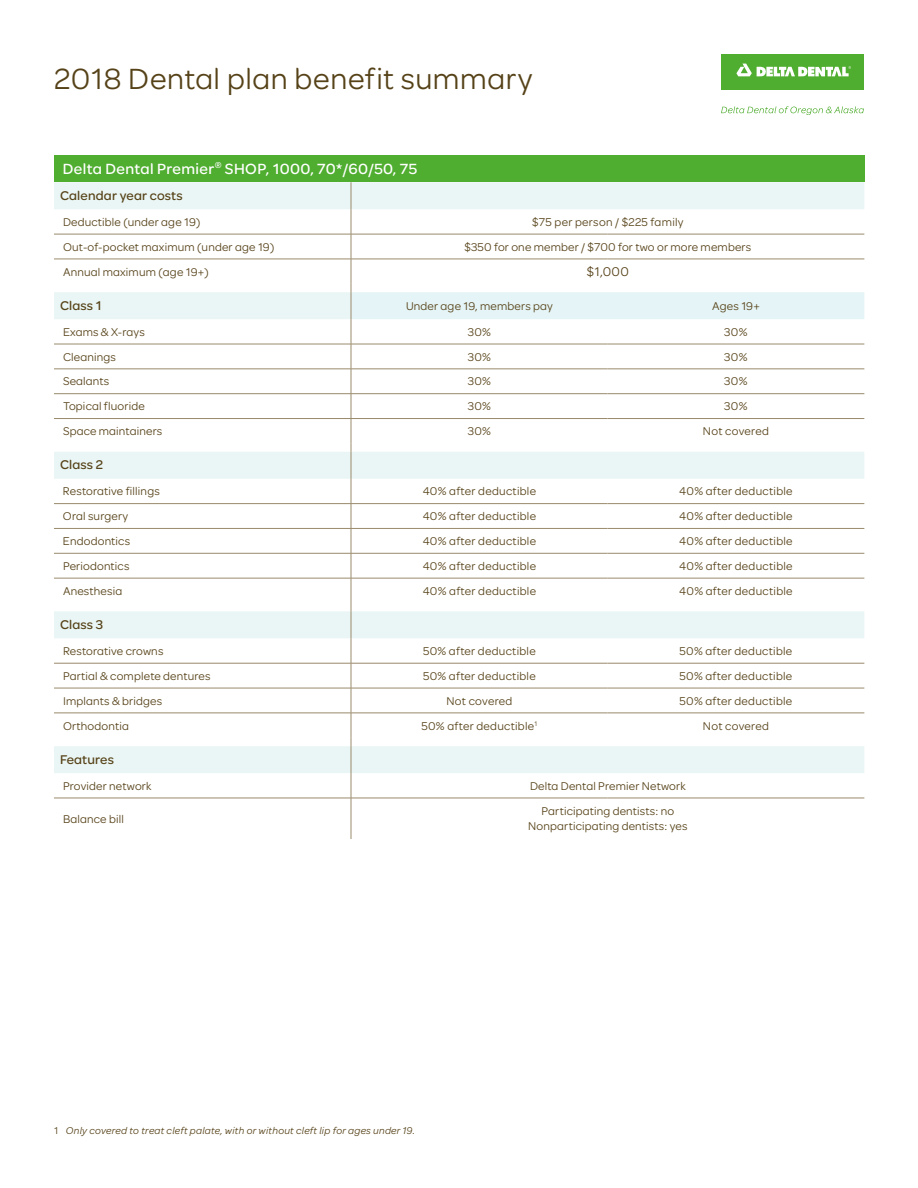
<style>
.page{position:relative;width:918px;height:1188px;background:#fff}
.page>*{position:absolute;margin:0;border:0;box-sizing:border-box;transform-origin:0 0}
.Moda_-_H1{font:31.2px "Omnes Moda";letter-spacing:.02em;color:#564218}
.PB_-_Plan_name_2017{font:500 15.75px "Omnes Moda";letter-spacing:.025em;color:#fff}
.PB_-_Left_column_sec{font:500 13.5px "Omnes Moda";letter-spacing:.015em;color:#564218}
.PB_-_Cell_value{font:13.5px "Omnes Moda";color:#564218}
.PB_-_Cell_value-2{font:12px "Omnes Moda";letter-spacing:.025em;color:#564218}
.PB_-_Left_column_cop{font:12px "Omnes Moda";letter-spacing:.015em;color:#564218}
.PB_-_Cell_value_2015{font:12px/15px "Omnes Moda";letter-spacing:.015em;color:#564218;text-align:center}
.t1{font:italic 10.5px "Omnes Moda";letter-spacing:.025em;color:#564218}
.s1{font-style:normal}
</style>
<div class="page">
<svg style="left:721px;top:106px;width:143px;height:8px"></svg>
<div style="left:721px;top:54px;width:143px;height:35px;background:#4fad2f"></div>
<svg style="left:736px;top:64px;width:115px;height:13px"></svg>
<div style="left:54px;top:155px;width:810px;height:27px;background:#4fad2f"></div>
<svg style="left:54px;top:182px;width:297px;height:591px"></svg>
<svg style="left:351px;top:182px;width:513px;height:616px"></svg>
<hr style="left:351px;top:798px;width:1px;height:41px;background:#9a8a6c">
<hr style="left:54px;top:234px;width:297px;height:1px;background:#9a8a6c">
<hr style="left:351px;top:234px;width:257px;height:1px;background:#9a8a6c">
<hr style="left:608px;top:234px;width:256px;height:1px;background:#9a8a6c">
<hr style="left:54px;top:259px;width:297px;height:1px;background:#9a8a6c">
<hr style="left:351px;top:259px;width:257px;height:1px;background:#9a8a6c">
<hr style="left:608px;top:259px;width:256px;height:1px;background:#9a8a6c">
<hr style="left:54px;top:344px;width:297px;height:1px;background:#9a8a6c">
<hr style="left:351px;top:344px;width:257px;height:1px;background:#9a8a6c">
<hr style="left:608px;top:344px;width:256px;height:1px;background:#9a8a6c">
<hr style="left:54px;top:369px;width:297px;height:1px;background:#9a8a6c">
<hr style="left:351px;top:369px;width:257px;height:1px;background:#9a8a6c">
<hr style="left:608px;top:369px;width:256px;height:1px;background:#9a8a6c">
<hr style="left:54px;top:393px;width:297px;height:1px;background:#9a8a6c">
<hr style="left:351px;top:393px;width:257px;height:1px;background:#9a8a6c">
<hr style="left:608px;top:393px;width:256px;height:1px;background:#9a8a6c">
<hr style="left:54px;top:418px;width:297px;height:1px;background:#9a8a6c">
<hr style="left:351px;top:418px;width:257px;height:1px;background:#9a8a6c">
<hr style="left:608px;top:418px;width:256px;height:1px;background:#9a8a6c">
<hr style="left:54px;top:503px;width:297px;height:1px;background:#9a8a6c">
<hr style="left:351px;top:503px;width:257px;height:1px;background:#9a8a6c">
<hr style="left:608px;top:503px;width:256px;height:1px;background:#9a8a6c">
<hr style="left:54px;top:528px;width:297px;height:1px;background:#9a8a6c">
<hr style="left:351px;top:528px;width:257px;height:1px;background:#9a8a6c">
<hr style="left:608px;top:528px;width:256px;height:1px;background:#9a8a6c">
<hr style="left:54px;top:553px;width:297px;height:1px;background:#9a8a6c">
<hr style="left:351px;top:553px;width:257px;height:1px;background:#9a8a6c">
<hr style="left:608px;top:553px;width:256px;height:1px;background:#9a8a6c">
<hr style="left:54px;top:578px;width:297px;height:1px;background:#9a8a6c">
<hr style="left:351px;top:578px;width:257px;height:1px;background:#9a8a6c">
<hr style="left:608px;top:578px;width:256px;height:1px;background:#9a8a6c">
<hr style="left:54px;top:663px;width:297px;height:1px;background:#9a8a6c">
<hr style="left:351px;top:663px;width:257px;height:1px;background:#9a8a6c">
<hr style="left:608px;top:663px;width:256px;height:1px;background:#9a8a6c">
<hr style="left:54px;top:688px;width:297px;height:1px;background:#9a8a6c">
<hr style="left:351px;top:688px;width:257px;height:1px;background:#9a8a6c">
<hr style="left:608px;top:688px;width:256px;height:1px;background:#9a8a6c">
<hr style="left:54px;top:713px;width:297px;height:1px;background:#9a8a6c">
<hr style="left:351px;top:713px;width:257px;height:1px;background:#9a8a6c">
<hr style="left:608px;top:713px;width:256px;height:1px;background:#9a8a6c">
<hr style="left:54px;top:798px;width:297px;height:1px;background:#9a8a6c">
<hr style="left:351px;top:798px;width:257px;height:1px;background:#9a8a6c">
<hr style="left:608px;top:798px;width:256px;height:1px;background:#9a8a6c">
<p class="Moda_-_H1" style="left:54px;top:58px;width:480px">2018 Dental plan benefit summary</p>
<p class="PB_-_Plan_name_2017" style="left:63px;top:157px;width:356px">Delta Dental Premier<sup>®</sup> SHOP, 1000, 70*/60/50, 75</p>
<p class="PB_-_Left_column_sec" style="left:60px;top:186px;width:124px">Calendar year costs</p>
<p class="PB_-_Left_column_cop" style="left:63px;top:214px;width:139px">Deductible (under age 19)</p>
<p class="PB_-_Cell_value-2" style="left:532px;top:214px;width:153px">$75 per person / $225 family</p>
<p class="PB_-_Left_column_cop" style="left:63px;top:239px;width:213px">Out-of-pocket maximum (under age 19)</p>
<p class="PB_-_Cell_value_2015" style="left:464px;top:239px;width:288px">$350 for one member / $700 for two or more members</p>
<p class="PB_-_Left_column_cop" style="left:63px;top:263px;width:147px">Annual maximum (age 19+)</p>
<p class="PB_-_Cell_value" style="left:587px;top:263px;width:44px">$1,000</p>
<p class="PB_-_Left_column_sec" style="left:60px;top:296px;width:43px">Class 1</p>
<p class="PB_-_Cell_value_2015" style="left:406px;top:298px;width:148px">Under age 19, members pay</p>
<p class="PB_-_Cell_value_2015" style="left:712px;top:298px;width:49px">Ages 19+</p>
<p class="PB_-_Left_column_cop" style="left:63px;top:324px;width:83px">Exams &amp; X-rays</p>
<p class="PB_-_Cell_value-2" style="left:468px;top:324px;width:25px">30%</p>
<p class="PB_-_Cell_value-2" style="left:724px;top:324px;width:25px">30%</p>
<p class="PB_-_Left_column_cop" style="left:63px;top:349px;width:54px">Cleanings</p>
<p class="PB_-_Cell_value-2" style="left:468px;top:349px;width:25px">30%</p>
<p class="PB_-_Cell_value-2" style="left:724px;top:349px;width:25px">30%</p>
<p class="PB_-_Left_column_cop" style="left:63px;top:373px;width:48px">Sealants</p>
<p class="PB_-_Cell_value-2" style="left:468px;top:373px;width:25px">30%</p>
<p class="PB_-_Cell_value-2" style="left:724px;top:373px;width:25px">30%</p>
<p class="PB_-_Left_column_cop" style="left:63px;top:398px;width:83px">Topical fluoride</p>
<p class="PB_-_Cell_value-2" style="left:468px;top:398px;width:25px">30%</p>
<p class="PB_-_Cell_value-2" style="left:724px;top:398px;width:25px">30%</p>
<p class="PB_-_Left_column_cop" style="left:63px;top:423px;width:101px">Space maintainers</p>
<p class="PB_-_Cell_value-2" style="left:468px;top:423px;width:25px">30%</p>
<p class="PB_-_Cell_value-2" style="left:703px;top:423px;width:67px">Not covered</p>
<p class="PB_-_Left_column_sec" style="left:60px;top:455px;width:45px">Class 2</p>
<p class="PB_-_Left_column_cop" style="left:63px;top:483px;width:98px">Restorative fillings</p>
<p class="PB_-_Cell_value-2" style="left:423px;top:483px;width:115px">40% after deductible</p>
<p class="PB_-_Cell_value-2" style="left:679px;top:483px;width:115px">40% after deductible</p>
<p class="PB_-_Left_column_cop" style="left:63px;top:508px;width:67px">Oral surgery</p>
<p class="PB_-_Cell_value-2" style="left:423px;top:508px;width:115px">40% after deductible</p>
<p class="PB_-_Cell_value-2" style="left:679px;top:508px;width:115px">40% after deductible</p>
<p class="PB_-_Left_column_cop" style="left:63px;top:533px;width:69px">Endodontics</p>
<p class="PB_-_Cell_value-2" style="left:423px;top:533px;width:115px">40% after deductible</p>
<p class="PB_-_Cell_value-2" style="left:679px;top:533px;width:115px">40% after deductible</p>
<p class="PB_-_Left_column_cop" style="left:63px;top:558px;width:68px">Periodontics</p>
<p class="PB_-_Cell_value-2" style="left:423px;top:558px;width:115px">40% after deductible</p>
<p class="PB_-_Cell_value-2" style="left:679px;top:558px;width:115px">40% after deductible</p>
<p class="PB_-_Left_column_cop" style="left:63px;top:583px;width:61px">Anesthesia</p>
<p class="PB_-_Cell_value-2" style="left:423px;top:583px;width:115px">40% after deductible</p>
<p class="PB_-_Cell_value-2" style="left:679px;top:583px;width:115px">40% after deductible</p>
<p class="PB_-_Left_column_sec" style="left:60px;top:615px;width:45px">Class 3</p>
<p class="PB_-_Left_column_cop" style="left:63px;top:643px;width:102px">Restorative crowns</p>
<p class="PB_-_Cell_value-2" style="left:423px;top:643px;width:114px">50% after deductible</p>
<p class="PB_-_Cell_value-2" style="left:680px;top:643px;width:114px">50% after deductible</p>
<p class="PB_-_Left_column_cop" style="left:63px;top:668px;width:149px">Partial &amp; complete dentures</p>
<p class="PB_-_Cell_value-2" style="left:423px;top:668px;width:114px">50% after deductible</p>
<p class="PB_-_Cell_value-2" style="left:680px;top:668px;width:114px">50% after deductible</p>
<p class="PB_-_Left_column_cop" style="left:63px;top:693px;width:101px">Implants &amp; bridges</p>
<p class="PB_-_Cell_value-2" style="left:446px;top:693px;width:67px">Not covered</p>
<p class="PB_-_Cell_value-2" style="left:680px;top:693px;width:114px">50% after deductible</p>
<p class="PB_-_Left_column_cop" style="left:63px;top:717px;width:67px">Orthodontia</p>
<p class="PB_-_Cell_value-2" style="left:421px;top:718px;width:117px">50% after deductible<sup>1</sup></p>
<p class="PB_-_Cell_value-2" style="left:703px;top:718px;width:67px">Not covered</p>
<p class="PB_-_Left_column_sec" style="left:60px;top:750px;width:55px">Features</p>
<p class="PB_-_Left_column_cop" style="left:63px;top:778px;width:90px">Provider network</p>
<p class="PB_-_Cell_value_2015" style="left:530px;top:777px;width:157px">Delta Dental Premier Network</p>
<p class="PB_-_Left_column_cop" style="left:63px;top:811px;width:62px">Balance bill</p>
<p class="PB_-_Cell_value_2015" style="left:528px;top:803px;width:161px">Participating dentists: no<br>Nonparticipating dentists: yes</p>
<p class="t1" style="left:54px;top:1124px;width:362px"><span class="s1">1</span> Only covered to treat cleft palate, with or without cleft lip for ages under 19.</p>
</div>
